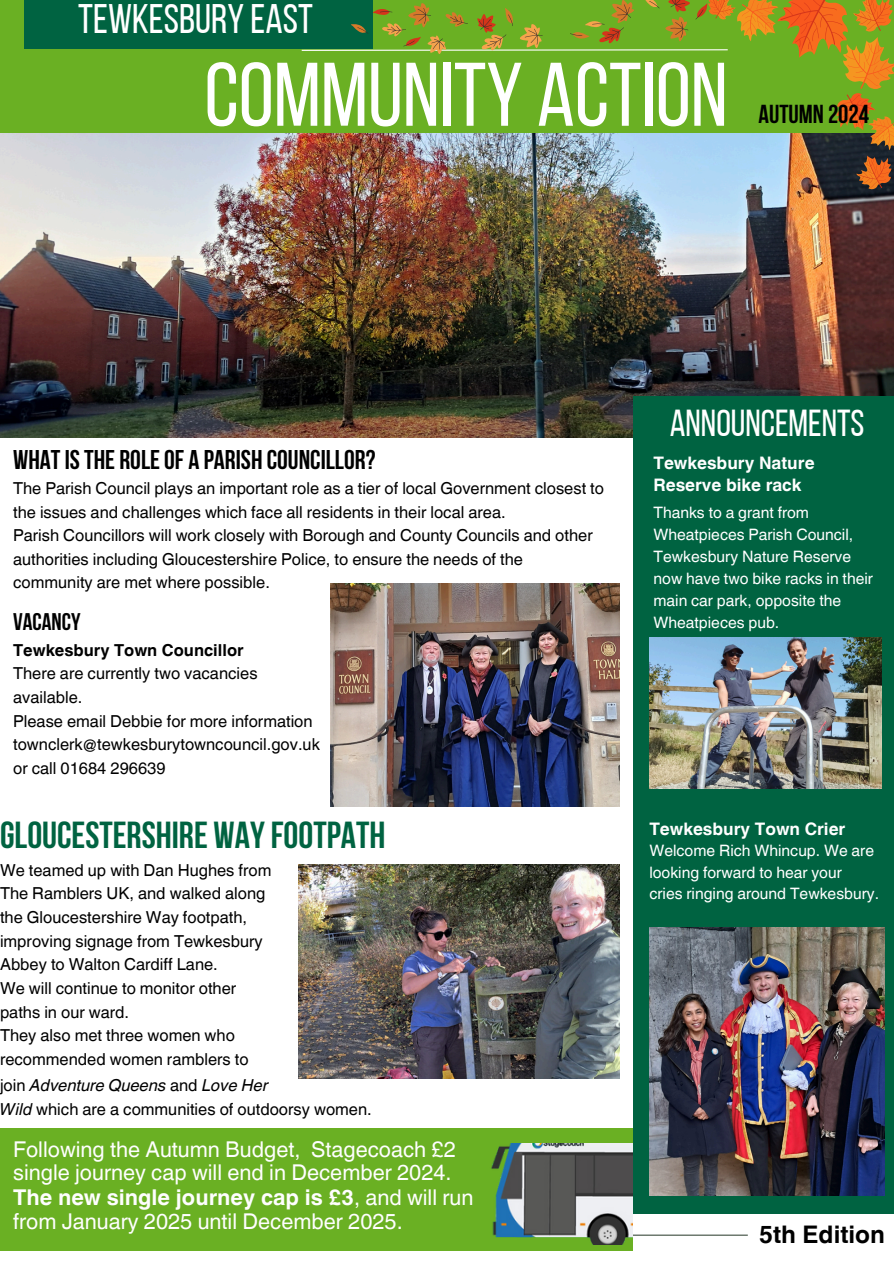
<style>
.page{position:relative;width:894px;height:1264px;background:#fff}
.page>*{position:absolute;margin:0;border:0;box-sizing:border-box;transform-origin:0 0}
.t1{font:90px "Bebas Neue";color:#fff}
.t2{font:41.25px "Bebas Neue";color:#fff}
.t3{font:700 37.5px "Bebas Neue";color:#006341}
.t4{font:37.5px "Bebas Neue";color:#fff}
.t5{font:700 27px "Bebas Neue";color:#000}
.t6{font:700 25.95px "Bebas Neue";color:#000}
.t7{font:700 24.3px "Helvetica World";color:#000}
.t8{font:700 24px "Bebas Neue";color:#000}
.t9{font:21.75px/23.7px "Helvetica World";color:#fefefe}
.t10{font:700 17.25px/21.3px "Helvetica World";color:#fff}
.t11{font:16.5px/23.7px "Helvetica World";color:#000}
.t12{font:italic 16.5px "Helvetica World";color:#000}
.t13{font:700 16.5px "Helvetica World";color:#000}
.t14{font:15.75px/21.9px "Helvetica World";color:#fff}
.s1{font-style:normal}
.s2{font-style:italic}
.s3{font-weight:700}
</style>
<div class="page">
<div style="left:0;top:0;width:893px;height:136px;background:#6ab023"></div>
<div style="left:24px;top:0;width:349px;height:49px;background:#006341"></div>
<img style="left:0;top:134px;width:893px;height:304px">
<div style="left:633px;top:396px;width:260px;height:817px;background:#006341"></div>
<img style="left:649px;top:637px;width:232px;height:151px">
<img style="left:330px;top:583px;width:289px;height:223px">
<img style="left:300px;top:0;width:593px;height:190px">
<img style="left:649px;top:927px;width:235px;height:268px">
<hr style="left:426px;top:1234px;width:321px;height:1px;background:#3e4e40">
<div style="left:0;top:1127px;width:633px;height:123px;background:#6ab023"></div>
<img style="left:491px;top:1143px;width:141px;height:101px">
<img style="left:299px;top:864px;width:320px;height:213px">
<h1 class="t2" style="left:78px;top:2px;width:236px">TEWKESBURY EAST</h1>
<p class="t1" style="left:204px;top:58px;width:524px">COMMUNITY ACTION</p>
<p class="t6" style="left:758px;top:104px;width:112px">AUTUMN 2024</p>
<p class="t5" style="left:13px;top:448px;width:363px">WHATISTHE ROLEOF A PARISH COUNCILLOR?</p>
<h6 class="t11" style="left:13px;top:476px;width:592px">The Parish Council plays an important role as a tier of local Government closest to the issues and challenges which face all residents in their local area.</h6>
<h3 class="t11" style="left:13px;top:523px;width:581px">Parish Councillors will work closely with Borough and County Councils and other authorities including Gloucestershire Police, to ensure the needs of the community are met where possible.</h3>
<h4 class="t8" style="left:13px;top:611px;width:69px">VACANCY</h4>
<p class="t13" style="left:13px;top:636px;width:232px">Tewkesbury Town Councillor</p>
<p class="t11" style="left:13px;top:662px;width:246px">There are currently two vacancies available.</p>
<h5 class="t11" style="left:13px;top:709px;width:308px">Please email Debbie for more information townclerk@tewkesburytowncouncil.gov.uk or call 01684 296639</h5>
<p class="t3" style="left:0;top:819px;width:387px">GLOUCESTERSHIRE WAYFOOTPATH</p>
<p class="t11" style="left:0;top:858px;width:273px">We teamed up with Dan Hughes from</p>
<p class="t11" style="left:0;top:881px;width:267px">The Ramblers UK, and walked along the Gloucestershire Way footpath, improving signage from Tewkesbury Abbey to Walton Cardiff Lane.</p>
<p class="t11" style="left:0;top:976px;width:237px">We will continue to monitor other paths in our ward.</p>
<p class="t11" style="left:0;top:1023px;width:250px">They also met three women who recommended women ramblers to</p>
<p class="t12" style="left:0;top:1071px;width:269px"><span class="s1">join</span> Adventure Queens <span class="s1">and</span> Love Her</p>
<p class="t11" style="left:0;top:1096px;width:373px"><span class="s2">Wild</span> which are a communities of outdoorsy women.</p>
<h2 class="t9" style="left:13px;top:1137px;width:444px">Following the Autumn Budget, Stagecoach £2 single journey cap will end in December 2024.</h2>
<p class="t9" style="left:13px;top:1185px;width:461px"><span class="s3">The new single journey cap is £3</span>, and will run from January 2025 until December 2025.</p>
<p class="t4" style="left:669px;top:408px;width:196px">ANNOUNCEMENTS</p>
<p class="t10" style="left:653px;top:450px;width:162px">Tewkesbury Nature<br>Reserve bike rack</p>
<p class="t14" style="left:653px;top:501px;width:221px">Thanks to a grant from<br>Wheatpieces Parish Council,<br>Tewkesbury Nature Reserve now have two bike racks in their main car park, opposite the<br>Wheatpieces pub.</p>
<p class="t10" style="left:649px;top:816px;width:197px">Tewkesbury Town Crier</p>
<p class="t14" style="left:649px;top:840px;width:231px;line-height:21.3px">Welcome Rich Whincup. We are looking forward to hear your<br>cries ringing around Tewkesbury.</p>
<p class="t7" style="left:759px;top:1214px;width:127px">5th Edition</p>
</div>
